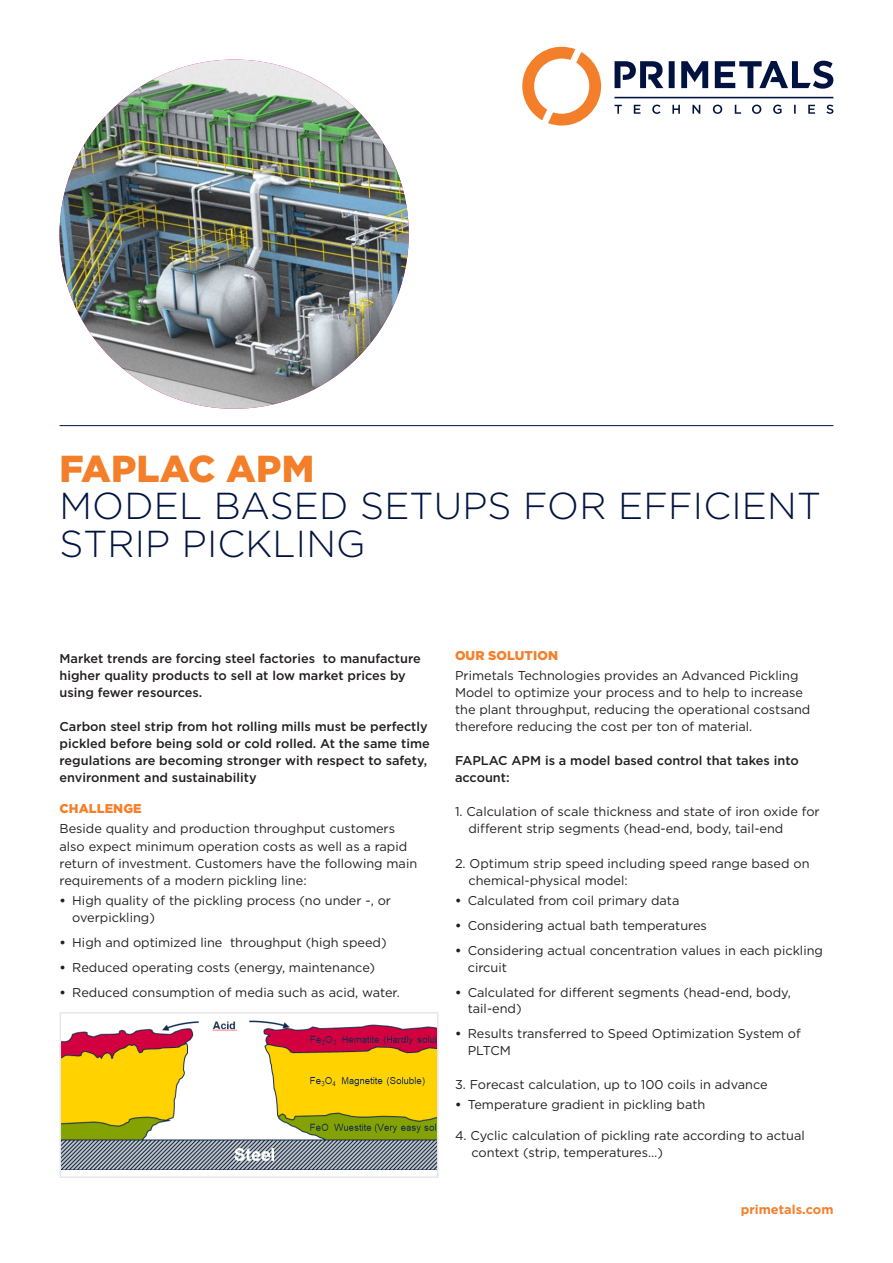
<style>
.page{position:relative;width:893px;height:1263px;background:#fff}
.page>*{position:absolute;margin:0;border:0;box-sizing:border-box;transform-origin:0 0}
._01__Headline_-_Ligh{font:300 37.5px/37.5px "Gotham";letter-spacing:.005em;color:#001340}
._01__Copy_-_Book_-_8{font:12.75px/17px "Gotham";color:#231f20}
._01__Copy_-_Book_-_8-2{font:500 12.75px/17px "Gotham";color:#231f20}
._02__Subhead_-_Bold{font:900 12.75px "Gotham";letter-spacing:.005em;color:#f47f2a}
._01__Cover_-_Bold{font:700 12.75px "Gotham";letter-spacing:.005em;color:#f47f2a}
.s1{font-weight:900;color:#f47f2a}
.s2{font-weight:700}
</style>
<div class="page">
<hr style="left:60px;top:425px;width:773px;height:1px;background:#001340">
<img style="left:60px;top:60px;width:349px;height:349px;border-radius:175px">
<svg style="left:522px;top:47px;width:79px;height:79px"></svg>
<svg style="left:614px;top:97px;width:219px;height:1px"></svg>
<svg style="left:615px;top:61px;width:218px;height:28px"></svg>
<svg style="left:614px;top:105px;width:219px;height:9px"></svg>
<img style="left:63px;top:1020px;width:372px;height:150px">
<div style="left:60px;top:1012px;width:378px;height:166px;border:2px solid #e6e7e9"></div>
<p class="_01__Headline_-_Ligh" style="left:60px;top:449px;width:763px"><span class="s1">FAPLAC APM<br></span>MODEL BASED SETUPS FOR EFFICIENT<br>STRIP PICKLING</p>
<p class="_01__Copy_-_Book_-_8-2" style="left:60px;top:650px;width:363px">Market trends are forcing steel factories to manufacture higher quality products to sell at low market prices by using fewer resources.</p>
<p class="_01__Copy_-_Book_-_8-2" style="left:60px;top:718px;width:372px">Carbon steel strip from hot rolling mills must be perfectly pickled before being sold or cold rolled. At the same time regulations are becoming stronger with respect to safety, environment and sustainability</p>
<p class="_02__Subhead_-_Bold" style="left:60px;top:800px;width:84px">CHALLENGE</p>
<p class="_01__Copy_-_Book_-_8" style="left:60px;top:820px;width:359px">Beside quality and production throughput customers also expect minimum operation costs as well as a rapid return of investment. Customers have the following main requirements of a modern pickling line:</p>
<p class="_01__Copy_-_Book_-_8" style="left:72px;top:892px;width:320px;line-height:16.5px;text-indent:-13px"><span class="s2">•</span> High quality of the pickling process (no under -, or overpickling)</p>
<p class="_01__Copy_-_Book_-_8" style="left:60px;top:933px;width:329px"><span class="s2">•</span> High and optimized line throughput (high speed)</p>
<p class="_01__Copy_-_Book_-_8" style="left:60px;top:958px;width:317px"><span class="s2">•</span> Reduced operating costs (energy, maintenance)</p>
<p class="_01__Copy_-_Book_-_8" style="left:60px;top:983px;width:342px"><span class="s2">•</span> Reduced consumption of media such as acid, water.</p>
<p class="_02__Subhead_-_Bold" style="left:455px;top:647px;width:105px">OUR SOLUTION</p>
<p class="_01__Copy_-_Book_-_8" style="left:455px;top:667px;width:357px">Primetals Technologies provides an Advanced Pickling Model to optimize your process and to help to increase the plant throughput, reducing the operational costsand therefore reducing the cost per ton of material.</p>
<p class="_01__Copy_-_Book_-_8-2" style="left:455px;top:752px;width:345px">FAPLAC APM is a model based control that takes into account:</p>
<p class="_01__Copy_-_Book_-_8" style="left:468px;top:803px;width:353px;text-indent:-14px">1. Calculation of scale thickness and state of iron oxide for different strip segments (head-end, body, tail-end</p>
<p class="_01__Copy_-_Book_-_8" style="left:468px;top:854px;width:343px;text-indent:-14px">2. Optimum strip speed including speed range based on chemical-physical model:</p>
<p class="_01__Copy_-_Book_-_8" style="left:455px;top:892px;width:226px"><span class="s2">•</span> Calculated from coil primary data</p>
<p class="_01__Copy_-_Book_-_8" style="left:455px;top:917px;width:253px"><span class="s2">•</span> Considering actual bath temperatures</p>
<p class="_01__Copy_-_Book_-_8" style="left:468px;top:942px;width:357px;line-height:16.5px;text-indent:-13px"><span class="s2">•</span> Considering actual concentration values in each pickling circuit</p>
<p class="_01__Copy_-_Book_-_8" style="left:468px;top:984px;width:325px;line-height:16.5px;text-indent:-13px"><span class="s2">•</span> Calculated for different segments (head-end, body, tail-end)</p>
<p class="_01__Copy_-_Book_-_8" style="left:468px;top:1025px;width:335px;line-height:16.5px;text-indent:-13px"><span class="s2">•</span> Results transferred to Speed Optimization System of<br>PLTCM</p>
<p class="_01__Copy_-_Book_-_8" style="left:455px;top:1075px;width:314px">3. Forecast calculation, up to 100 coils in advance</p>
<p class="_01__Copy_-_Book_-_8" style="left:455px;top:1096px;width:252px"><span class="s2">•</span> Temperature gradient in pickling bath</p>
<p class="_01__Copy_-_Book_-_8" style="left:471px;top:1126px;width:335px;text-indent:-16px">4. Cyclic calculation of pickling rate according to actual context (strip, temperatures…)</p>
<p class="_01__Cover_-_Bold" style="left:741px;top:1201px;width:94px">primetals.com</p>
</div>
